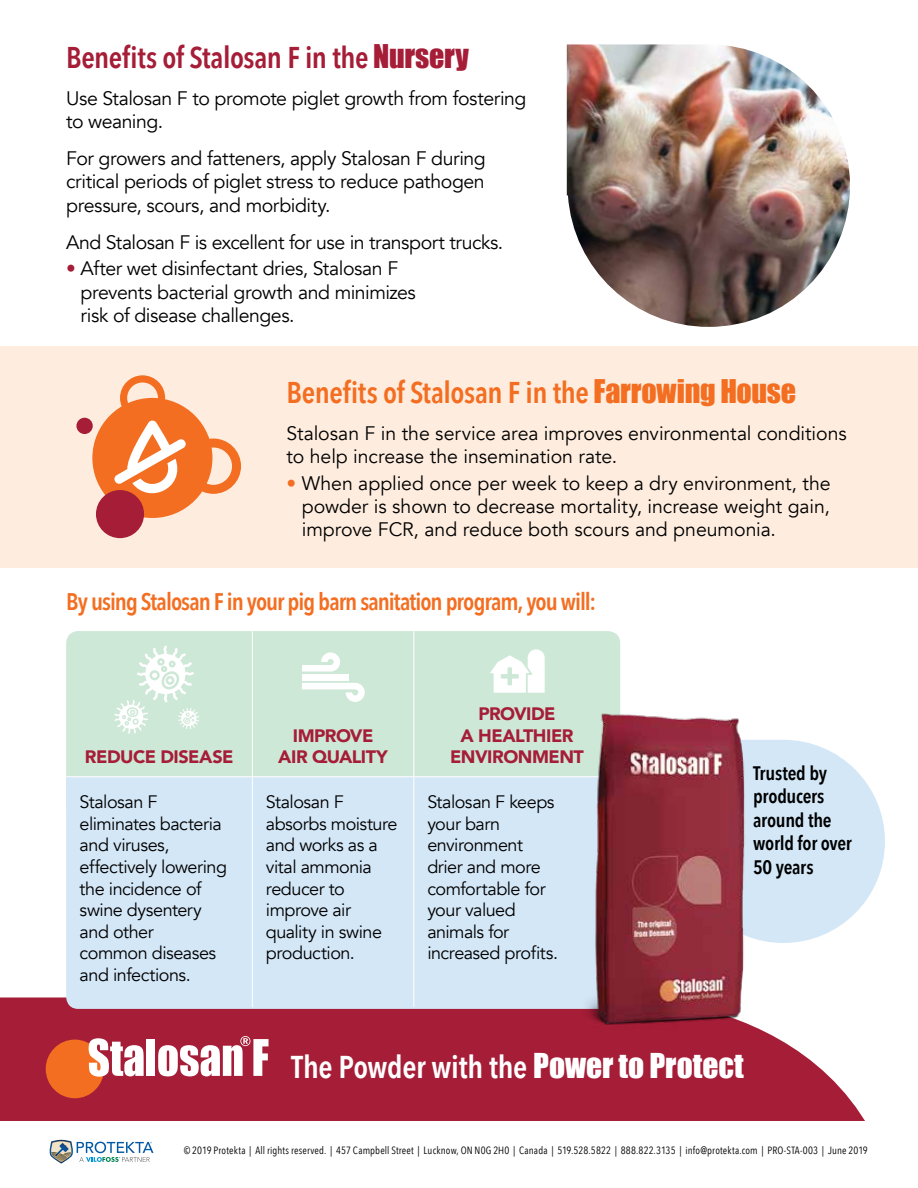
<style>
.page{position:relative;width:918px;height:1188px;background:#fff}
.page>*{position:absolute;margin:0;border:0;box-sizing:border-box;transform-origin:0 0}
.t1{font:600 31.5px "Avenir Next Condensed";letter-spacing:-.01em;color:#fff}
.t2{font:600 30px "Avenir Next Condensed";letter-spacing:-.015em;color:#f36e21}
.t3{font:600 30px "Avenir Next Condensed";letter-spacing:-.015em;color:#a51d37}
.t4{font:600 24px "Avenir Next Condensed";letter-spacing:-.04em;color:#f36e21}
.t5{font:19.5px/23.4px "Avenir";letter-spacing:-.02em;color:#000}
.t6{font:600 19.5px/23.4px "Avenir Next Condensed";letter-spacing:-.015em;color:#000}
.t7{font:18px/21.6px "Avenir";letter-spacing:-.03em;color:#000}
.t8{font:900 18px/21.6px "Avenir";letter-spacing:-.025em;color:#a51d37;text-align:center}
.t9{font:10.5px "Avenir Next Condensed";letter-spacing:.015em;color:#000}
.s1{font-family:"Impact";font-weight:400}
.s2{color:#a51d37}
.s3{color:#f36e21}
</style>
<div class="page">
<svg style="left:0;top:998px;width:865px;height:122px;background:#ac3048"></svg>
<div style="left:66px;top:631px;width:554px;height:145px;background:#cee8d7"></div>
<div style="left:66px;top:777px;width:490px;height:232px;background:#d4e7f7"></div>
<hr style="left:252px;top:631px;width:1px;height:145px;background:#fff">
<hr style="left:413px;top:631px;width:1px;height:145px;background:#fff">
<hr style="left:252px;top:777px;width:1px;height:230px;background:#fff">
<hr style="left:413px;top:777px;width:1px;height:230px;background:#fff">
<div style="left:0;top:346px;width:918px;height:222px;background:#feeddf"></div>
<img style="left:567px;top:44px;width:283px;height:283px">
<svg style="left:755px;top:740px;width:130px;height:203px"></svg>
<svg style="left:302px;top:683px;width:63px;height:19px"></svg>
<div style="left:302px;top:674px;width:47px;height:6px;background:#fff"></div>
<svg style="left:302px;top:652px;width:38px;height:20px"></svg>
<svg style="left:490px;top:649px;width:55px;height:44px"></svg>
<svg style="left:114px;top:646px;width:86px;height:88px"></svg>
<div style="left:46px;top:1040px;width:58px;height:58px;background:#f36e21;border-radius:50%"></div>
<svg style="left:89px;top:1038px;width:55px;height:39px"></svg>
<div style="left:147px;top:1039px;width:8px;height:37px;background:#fff"></div>
<svg style="left:158px;top:1036px;width:111px;height:40px"></svg>
<div style="left:92px;top:398px;width:120px;height:120px;background:#f36e21;border-radius:50%"></div>
<div style="left:96px;top:490px;width:48px;height:48px;background:#a51d37;border-radius:50%"></div>
<div style="left:76px;top:418px;width:17px;height:16px;background:#a51d37;border-radius:50%"></div>
<svg style="left:111px;top:375px;width:130px;height:130px"></svg>
<img style="left:556px;top:711px;width:199px;height:319px">
<svg style="left:49px;top:1140px;width:104px;height:24px"></svg>
<h2 class="t3" style="left:66px;top:38px;width:404px">Benefits of Stalosan F in the <span class="s1">Nursery</span></h2>
<p class="t5" style="left:66px;top:87px;width:462px">Use Stalosan F to promote piglet growth from fostering to weaning.</p>
<p class="t5" style="left:66px;top:147px;width:421px;text-align:justify">For growers and fatteners, apply Stalosan F during critical periods of piglet stress to reduce pathogen pressure, scours, and morbidity.</p>
<p class="t5" style="left:66px;top:231px;width:439px">And Stalosan F is excellent for use in transport trucks.</p>
<p class="t5" style="left:81px;top:258px;width:337px;text-indent:-14px"><span class="s2">•</span> After wet disinfectant dries, Stalosan F prevents bacterial growth and minimizes risk of disease challenges.</p>
<h2 class="t2" style="left:287px;top:373px;width:511px">Benefits of Stalosan F in the <span class="s1">Farrowing House</span></h2>
<p class="t5" style="left:287px;top:422px;width:562px">Stalosan F in the service area improves environmental conditions to help increase the insemination rate.</p>
<p class="t5" style="left:302px;top:472px;width:530px;text-align:justify;text-indent:-15px"><span class="s3">•</span> When applied once per week to keep a dry environment, the powder is shown to decrease mortality, increase weight gain, improve FCR, and reduce both scours and pneumonia.</p>
<p class="t4" style="left:66px;top:586px;width:531px">By using Stalosan F in your pig barn sanitation program, you will:</p>
<p class="t8" style="left:85px;top:747px;width:150px">REDUCE DISEASE</p>
<p class="t8" style="left:278px;top:725px;width:111px">IMPROVE<br>AIR QUALITY</p>
<p class="t8" style="left:450px;top:704px;width:135px">PROVIDE<br>A HEALTHIER<br>ENVIRONMENT</p>
<p class="t7" style="left:80px;top:792px;width:149px">Stalosan F eliminates bacteria and viruses, effectively lowering the incidence of swine dysentery and other<br>common diseases and infections.</p>
<p class="t7" style="left:266px;top:792px;width:133px">Stalosan F absorbs moisture and works as a vital ammonia reducer to improve air quality in swine production.</p>
<p class="t7" style="left:427px;top:792px;width:132px">Stalosan F keeps your barn environment drier and more comfortable for your valued animals for increased profits.</p>
<p class="t6" style="left:753px;top:762px;width:100px">Trusted by producers around the world for over<br>50 years</p>
<h1 class="t1" style="left:291px;top:1046px;width:454px">The Powder with the <span class="s1">Power to Protect</span></h1>
<p class="t9" style="left:184px;top:1144px;width:686px">© 2019 Protekta | All rights reserved. | 457 Campbell Street | Lucknow, ON N0G 2H0 | Canada | 519.528.5822 | 888.822.3135 | info@protekta.com | PRO-STA-003 | June 2019</p>
</div>
